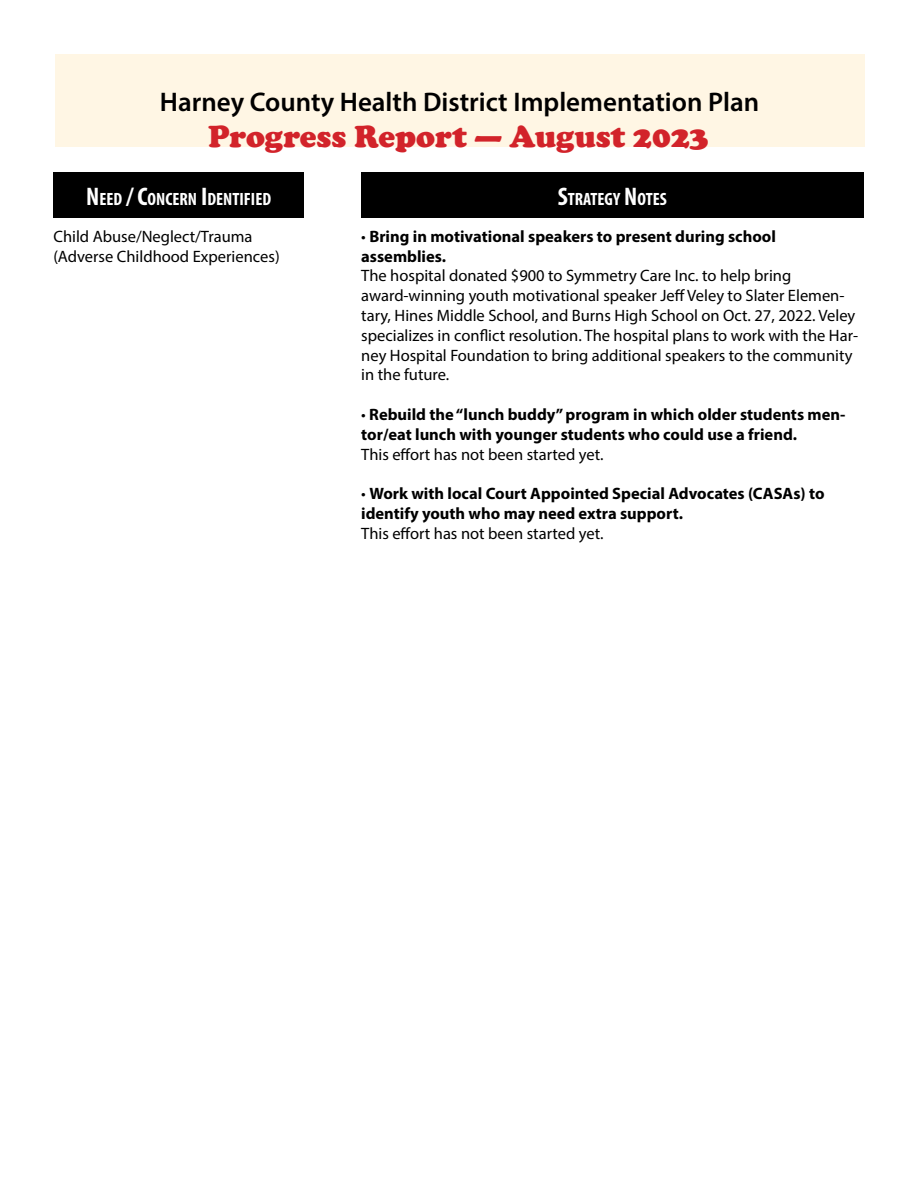
<style>
.page{position:relative;width:918px;height:1188px;background:#fff}
.page>*{position:absolute;margin:0;border:0;box-sizing:border-box;transform-origin:0 0}
.t1{font:900 31.5px "Cooper";color:#d2232a}
.t2{font:600 27px "Myriad Pro";color:#000}
.t3{font:700 condensed 17.85px "Myriad Pro";color:#fff}
.t4{font:16.5px/19.8px "Myriad Pro";color:#000}
.t5{font:700 16.5px/19.8px "Myriad Pro";color:#000}
.s1{font-size:25.5px}
.s2{font-weight:400}
</style>
<div class="page">
<div style="left:53px;top:172px;width:251px;height:46px;background:#000"></div>
<div style="left:361px;top:172px;width:502px;height:46px;background:#000"></div>
<div style="left:55px;top:54px;width:810px;height:93px;background:#fff6e4"></div>
<h2 class="t2" style="left:160px;top:84px;width:601px">Harney County Health District Implementation Plan</h2>
<h1 class="t1" style="left:208px;top:118px;width:502px">Progress Report — August 2023</h1>
<p class="t3" style="left:86px;top:188px;width:186px"><span class="s1">N</span>EED <span class="s1">/ C</span>ONCERN <span class="s1">I</span>DENTIFIED</p>
<p class="t4" style="left:53px;top:226px;width:228px">Child Abuse/Neglect/Trauma (Adverse Childhood Experiences)</p>
<p class="t3" style="left:558px;top:188px;width:110px"><span class="s1">S</span>TRATEGY <span class="s1">N</span>OTES</p>
<p class="t5" style="left:361px;top:226px;width:416px"><span class="s2">•</span> Bring in motivational speakers to present during school assemblies.</p>
<p class="t4" style="left:361px;top:266px;width:498px">The hospital donated $900 to Symmetry Care Inc. to help bring award-winning youth motivational speaker Jeff Veley to Slater Elemen&shy;tary, Hines Middle School, and Burns High School on Oct. 27, 2022. Veley specializes in conflict resolution. The hospital plans to work with the Har&shy;ney Hospital Foundation to bring additional speakers to the community in the future.</p>
<p class="t5" style="left:361px;top:404px;width:486px"><span class="s2">•</span> Rebuild the “lunch buddy” program in which older students men&shy;tor/eat lunch with younger students who could use a friend.</p>
<p class="t4" style="left:361px;top:444px;width:244px">This effort has not been started yet.</p>
<p class="t5" style="left:361px;top:483px;width:465px"><span class="s2">•</span> Work with local Court Appointed Special Advocates (CASAs) to identify youth who may need extra support.</p>
<p class="t4" style="left:361px;top:523px;width:244px">This effort has not been started yet.</p>
</div>
